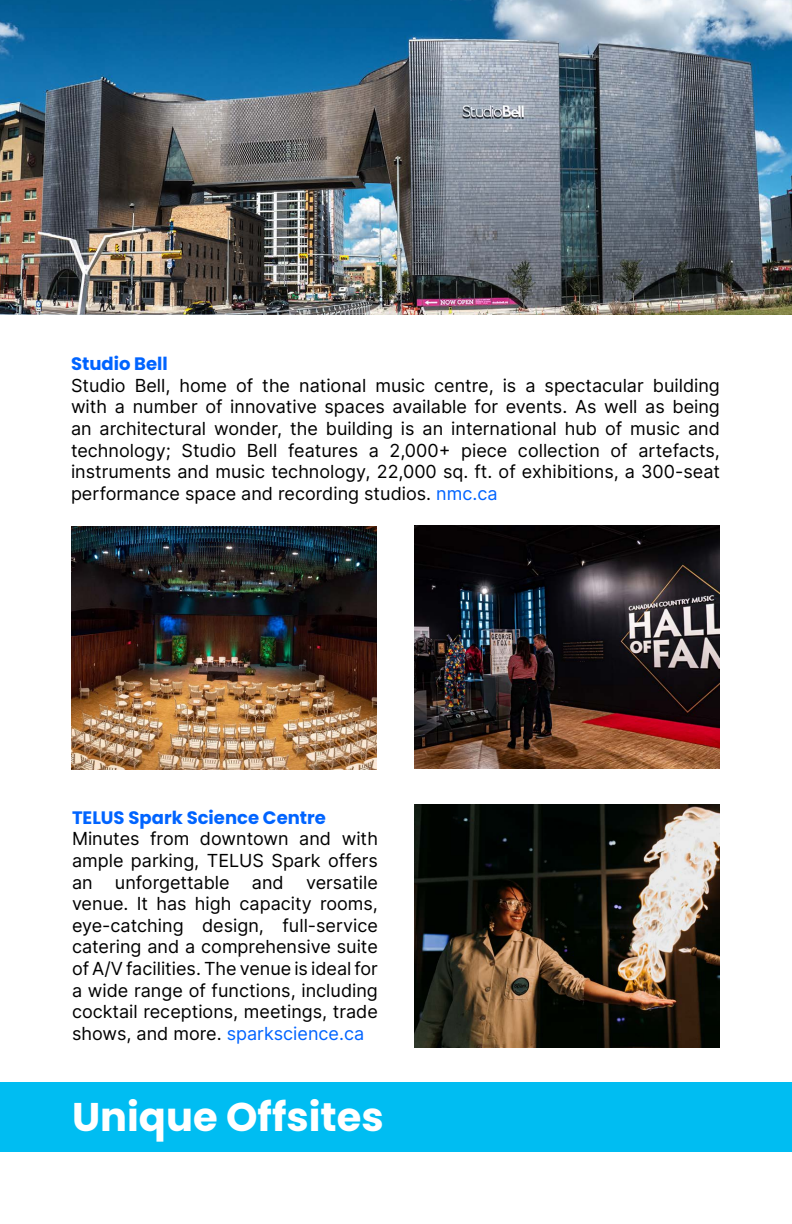
<style>
.page{position:relative;width:792px;height:1224px;background:#fff}
.page>*{position:absolute;margin:0;border:0;box-sizing:border-box;transform-origin:0 0}
.t1{font:700 40px "Poppins";color:#fff}
.t2{font:18px/21.6px "Inter";color:#000;text-align:justify}
.t3{font:700 18px "Poppins";color:#0064ff}
.s1{color:#0064ff}
</style>
<div class="page">
<div style="left:0;top:1082px;width:792px;height:70px;background:#00bdf2"></div>
<img style="left:71px;top:526px;width:306px;height:243px">
<img style="left:0;top:0;width:792px;height:315px">
<img style="left:414px;top:805px;width:306px;height:243px">
<img style="left:414px;top:526px;width:306px;height:243px">
<p class="t3" style="left:71px;top:353px;width:98px">Studio Bell</p>
<p class="t2" style="left:71px;top:374px;width:651px">Studio Bell, home of the national music centre, is a spectacular building with a number of innovative spaces available for events. As well as being an architectural wonder, the building is an international hub of music and technology; Studio Bell features a 2,000+ piece collection of artefacts, instruments and music technology, 22,000 sq. ft. of exhibitions, a 300-seat performance space and recording studios. <span class="s1">nmc.ca</span></p>
<p class="t3" style="left:72px;top:807px;width:256px">TELUS Spark Science Centre</p>
<p class="t2" style="left:72px;top:828px;width:307px">Minutes from downtown and with ample parking, TELUS Spark offers an unforgettable and versatile venue. It has high capacity rooms, eye-catching design, full-service catering and a comprehensive suite of A/V facilities. The venue is ideal for a wide range of functions, including cocktail receptions, meetings, trade shows, and more. <span class="s1">sparkscience.ca</span></p>
<h1 class="t1" style="left:72px;top:1094px;width:313px">Unique Offsites</h1>
</div>
